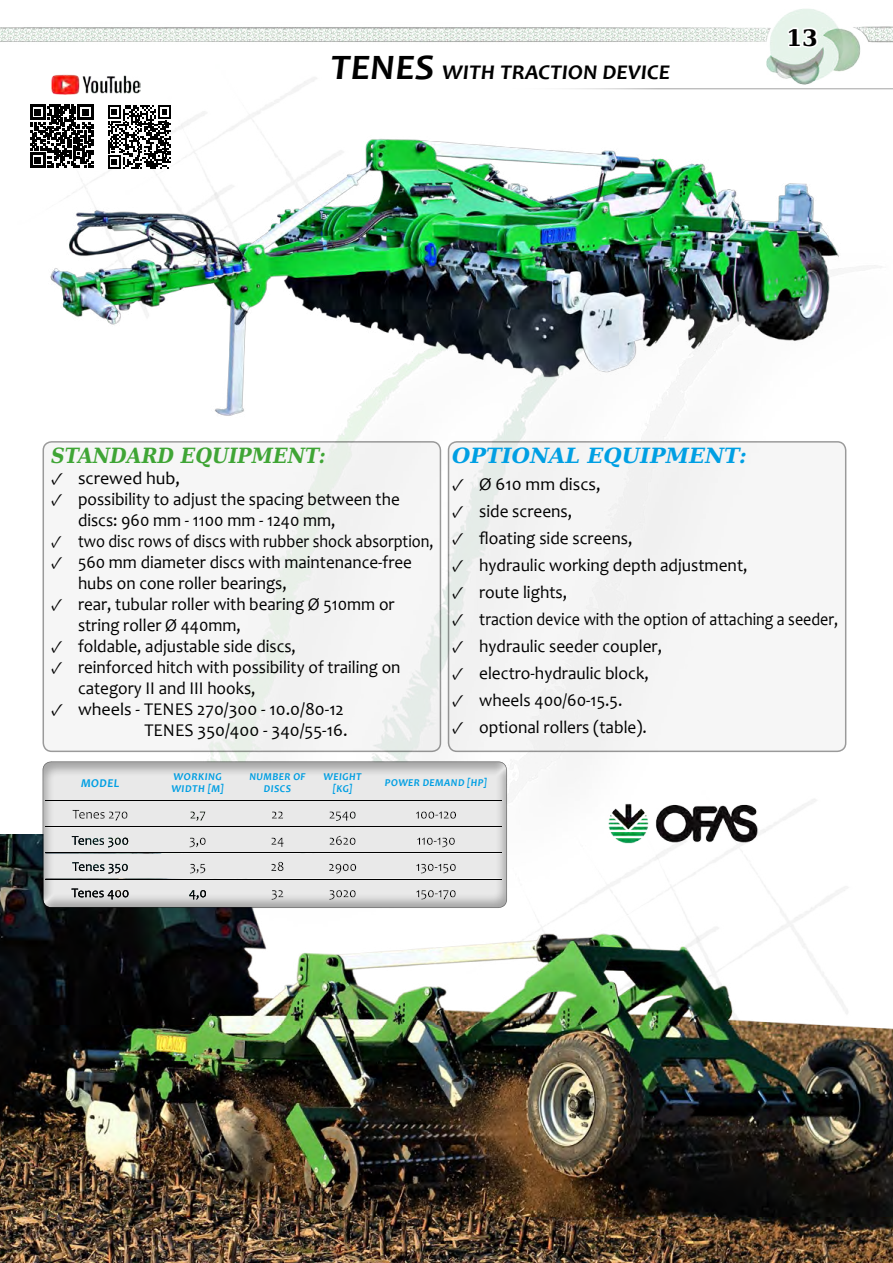
<style>
.page{position:relative;width:893px;height:1263px;background:#fff}
.page>*{position:absolute;margin:0;border:0;box-sizing:border-box;transform-origin:0 0}
.t1{font:700 22.5px "DejaVu Serif";color:#000}
.t2{font:italic 700 21px "Candara";color:#000;scale:1.08 1}
.t3{font:italic 700 21px "DejaVu Serif";color:#3fa535;scale:.91 1}
.t4{font:italic 700 21px "DejaVu Serif";color:#009fe3}
.t5{font:18px/21px "Candara";color:#000;scale:.95 1}
.t6{font:18px "Candara";color:#000;scale:.96 1}
.t7{font:18px/21px "Candara";color:#000;text-align:right}
.t8{font:18px "Candara";color:#000;scale:.89 1}
.t9{font:italic 700 12px "Candara";letter-spacing:.04em;color:#009fe3}
.t10{font:italic 700 10.5px/12.6px "Candara";letter-spacing:.04em;color:#009fe3;text-align:center}
.s1{font-size:36px}
.s2{font-family:"Minion Pro"}
</style>
<div class="page">
<img style="left:0;top:9px;width:893px;height:826px">
<svg style="left:786px;top:25px;width:35px;height:25px"></svg>
<hr style="left:500px;top:88px;width:393px;height:1px;background:#aeaeae">
<div style="left:448px;top:442px;width:398px;height:309px;background:#f5f5f5;border-radius:9px"></div>
<div style="left:448px;top:441px;width:398px;height:311px;border:2px solid #000;border-radius:9px"></div>
<div style="left:43px;top:442px;width:397px;height:309px;background:linear-gradient(to right,#f7f7f7,#f1f2f1);border-radius:9px"></div>
<div style="left:43px;top:441px;width:398px;height:311px;border:2px solid #000;border-radius:9px"></div>
<div style="left:0;top:790px;width:40px;height:473px;background:#fff"></div>
<img style="left:0;top:767px;width:1px;height:496px">
<img style="left:0;top:835px;width:893px;height:428px">
<img style="left:608px;top:796px;width:150px;height:54px">
<div style="left:30px;top:752px;width:490px;height:163px;background:#000;opacity:.3"></div>
<img style="left:51px;top:70px;width:90px;height:25px">
<svg style="left:108px;top:105px;width:63px;height:13px"></svg>
<svg style="left:30px;top:104px;width:63px;height:64px"></svg>
<img style="left:43px;top:118px;width:810px;height:326px">
<p class="t2" style="left:331px;top:59px;width:316px"><span class="s1">TENES</span> WITH TRACTION DEVICE</p>
<p class="t1" style="left:786px;top:20px;width:33px">13</p>
<p class="t3" style="left:51px;top:439px;width:303px">STANDARD EQUIPMENT:</p>
<p class="t7" style="left:51px;top:467px;width:131px"><span class="s2">✓</span> screwed hub,</p>
<p class="t5" style="left:78px;top:488px;width:340px;text-indent:-27px"><span class="s2">✓</span> possibility to adjust the spacing between the discs: 960 mm - 1100 mm - 1240 mm,</p>
<p class="t8" style="left:51px;top:530px;width:431px"><span class="s2">✓</span> two disc rows of discs with rubber shock absorption,</p>
<p class="t5" style="left:78px;top:551px;width:353px;text-indent:-27px"><span class="s2">✓</span> 560 mm diameter discs with maintenance-free hubs on cone roller bearings,</p>
<p class="t5" style="left:78px;top:593px;width:335px;text-indent:-27px"><span class="s2">✓</span> rear, tubular roller with bearing Ø 510mm or string roller Ø 440mm,</p>
<p class="t5" style="left:51px;top:635px;width:259px"><span class="s2">✓</span> foldable, adjustable side discs,</p>
<p class="t5" style="left:78px;top:656px;width:341px;text-indent:-27px"><span class="s2">✓</span> reinforced hitch with possibility of trailing on category II and III hooks,</p>
<p class="t7" style="left:51px;top:698px;width:298px"><span class="s2">✓</span> wheels - TENES 270/300 - 10.0/80-12<br>TENES 350/400 - 340/55-16.</p>
<p class="t4" style="left:452px;top:439px;width:296px">OPTIONAL EQUIPMENT:</p>
<p class="t7" style="left:452px;top:473px;width:150px"><span class="s2">✓</span> Ø 610 mm discs,</p>
<p class="t6" style="left:452px;top:500px;width:126px"><span class="s2">✓</span> side screens,</p>
<p class="t6" style="left:452px;top:527px;width:189px"><span class="s2">✓</span> floating side screens,</p>
<p class="t6" style="left:452px;top:554px;width:309px"><span class="s2">✓</span> hydraulic working depth adjustment,</p>
<p class="t6" style="left:452px;top:581px;width:121px"><span class="s2">✓</span> route lights,</p>
<p class="t6" style="left:452px;top:608px;width:404px"><span class="s2">✓</span> traction device with the option of attaching a seeder,</p>
<p class="t6" style="left:452px;top:635px;width:220px"><span class="s2">✓</span> hydraulic seeder coupler,</p>
<p class="t6" style="left:452px;top:662px;width:206px"><span class="s2">✓</span> electro-hydraulic block,</p>
<p class="t6" style="left:452px;top:689px;width:179px"><span class="s2">✓</span> wheels 400/60-15.5.</p>
<p class="t6" style="left:452px;top:716px;width:204px"><span class="s2">✓</span> optional rollers (table).</p>
<p class="t9" style="left:81px;top:775px;width:40px">MODEL</p>
<p class="t10" style="left:171px;top:770px;width:54px;text-align:left">WORKING<br>WIDTH [M]</p>
<p class="t10" style="left:249px;top:770px;width:58px">NUMBER OF<br>DISCS</p>
<p class="t10" style="left:324px;top:770px;width:40px">WEIGHT [KG]</p>
<p class="t10" style="left:385px;top:776px;width:104px">POWER DEMAND [HP]</p>
</div>
